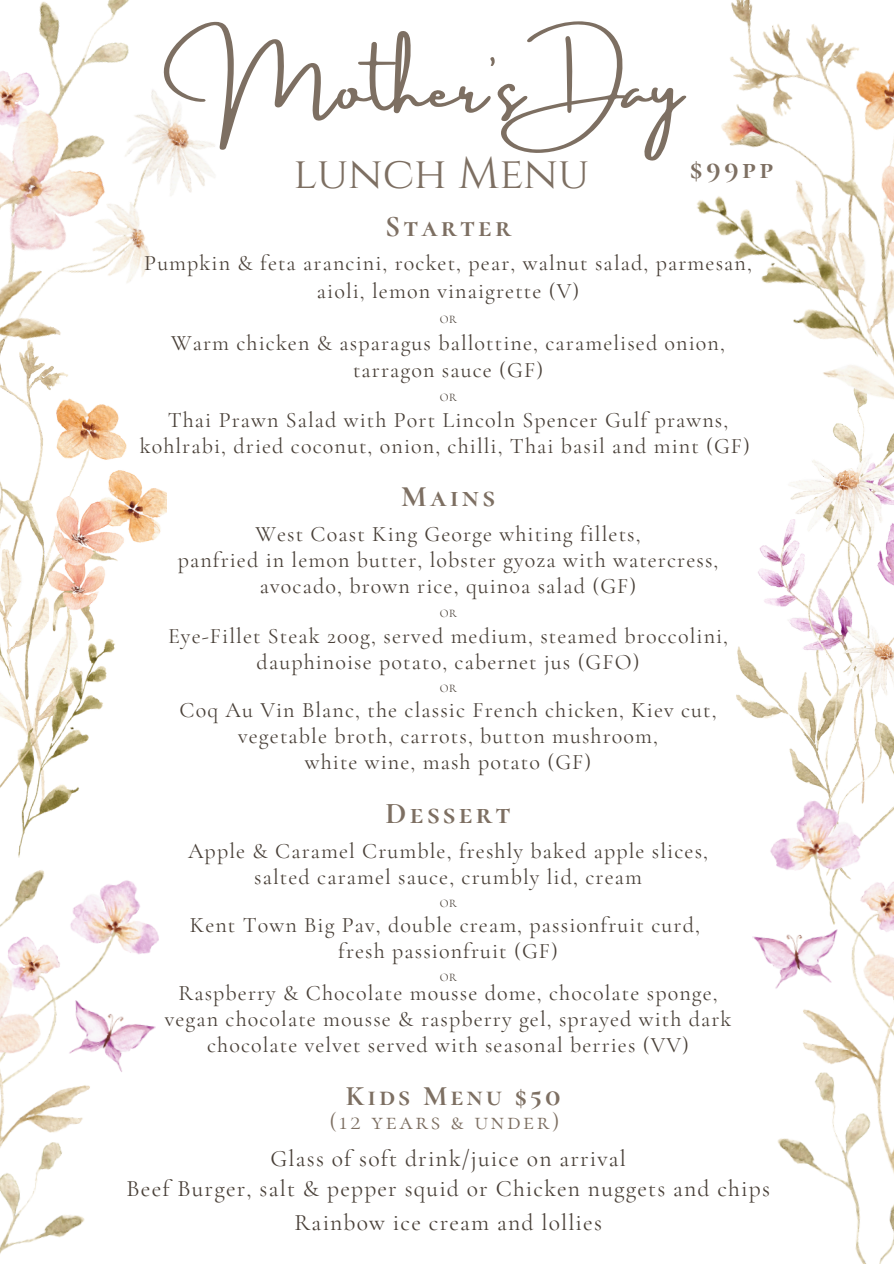
<style>
.page{position:relative;width:894px;height:1264px;background:#fff}
.page>*{position:absolute;margin:0;border:0;box-sizing:border-box;transform-origin:0 0}
.t1{font:64.8px "Amsterdam Three";color:#7d6f62}
.t2{font:44.25px "Cinzel";color:#7d6f62}
.t3{font:700 29.85px "Cormorant SC";letter-spacing:.11em;color:#7d6f62}
.t4{font:700 29.25px "Cormorant SC";letter-spacing:.11em;color:#7d6f62}
.t5{font:700 28.35px "Cormorant SC";letter-spacing:.11em;color:#7d6f62}
.t6{font:23.85px "Cormorant SC";letter-spacing:.11em;color:#7d6f62}
.t7{font:23.55px/30.3px "Cormorant Garamond";letter-spacing:.05em;color:#494038;text-align:center}
.t8{font:22.05px/26px "Cormorant Garamond";letter-spacing:.05em;color:#494038;text-align:center}
.t9{font:11.55px "Cormorant Garamond";letter-spacing:.05em;color:#494038}
</style>
<div class="page">
<img style="left:736px;top:573px;width:157px;height:180px">
<img style="left:697px;top:0;width:196px;height:573px">
<img style="left:0;top:0;width:215px;height:281px">
<img style="left:0;top:870px;width:159px;height:384px">
<img style="left:0;top:281px;width:167px;height:577px">
<img style="left:752px;top:753px;width:141px;height:510px">
<h4 class="t1" style="left:198px;top:52px;width:485px">Mother’s Day</h4>
<p class="t2" style="left:293px;top:145px;width:297px">lunch Menu</p>
<h4 class="t3" style="left:689px;top:150px;width:85px">$99pp</h4>
<h3 class="t4" style="left:385px;top:209px;width:127px">Starter</h3>
<p class="t8" style="left:144px;top:249px;width:609px;line-height:27.9px">Pumpkin &amp; feta arancini, rocket, pear, walnut salad, parmesan, aioli, lemon vinaigrette (V)</p>
<p class="t9" style="left:439px;top:313px;width:19px">OR</p>
<h1 class="t8" style="left:171px;top:330px;width:555px;line-height:27px">Warm chicken &amp; asparagus ballottine, caramelised onion, tarragon sauce (GF)</h1>
<h2 class="t9" style="left:439px;top:391px;width:19px">OR</h2>
<h3 class="t8" style="left:140px;top:407px;width:611px">Thai Prawn Salad with Port Lincoln Spencer Gulf prawns, kohlrabi, dried coconut, onion, chilli, Thai basil and mint (GF)</h3>
<h4 class="t3" style="left:401px;top:478px;width:95px">Mains</h4>
<p class="t8" style="left:178px;top:521px;width:542px">West Coast King George whiting fillets,<br>panfried in lemon butter, lobster gyoza with watercress, avocado, brown rice, quinoa salad (GF)</p>
<h4 class="t9" style="left:439px;top:606px;width:19px">OR</h4>
<p class="t8" style="left:168px;top:623px;width:561px">Eye-Fillet Steak 200g, served medium, steamed broccolini, dauphinoise potato, cabernet jus (GFO)</p>
<h4 class="t9" style="left:439px;top:681px;width:19px">OR</h4>
<p class="t8" style="left:179px;top:697px;width:538px">Coq Au Vin Blanc, the classic French chicken, Kiev cut, vegetable broth, carrots, button mushroom,<br>white wine, mash potato (GF)</p>
<p class="t3" style="left:385px;top:795px;width:126px">Dessert</p>
<h3 class="t8" style="left:188px;top:837px;width:521px">Apple &amp; Caramel Crumble, freshly baked apple slices, salted caramel sauce, crumbly lid, cream</h3>
<h4 class="t9" style="left:439px;top:896px;width:19px">OR</h4>
<h4 class="t8" style="left:190px;top:912px;width:511px">Kent Town Big Pav, double cream, passionfruit curd, fresh passionfruit (GF)</h4>
<p class="t9" style="left:439px;top:970px;width:19px">OR</p>
<h4 class="t8" style="left:165px;top:980px;width:568px">Raspberry &amp; Chocolate mousse dome, chocolate sponge, vegan chocolate mousse &amp; raspberry gel, sprayed with dark chocolate velvet served with seasonal berries (VV)</h4>
<p class="t5" style="left:345px;top:1078px;width:216px">Kids Menu $50</p>
<p class="t6" style="left:329px;top:1107px;width:232px">(12 years &amp; under)</p>
<h3 class="t7" style="left:126px;top:1142px;width:644px">Glass of soft drink/juice on arrival<br>Beef Burger, salt &amp; pepper squid or Chicken nuggets and chips</h3>
<h3 class="t7" style="left:294px;top:1207px;width:309px">Rainbow ice cream and lollies</h3>
</div>
